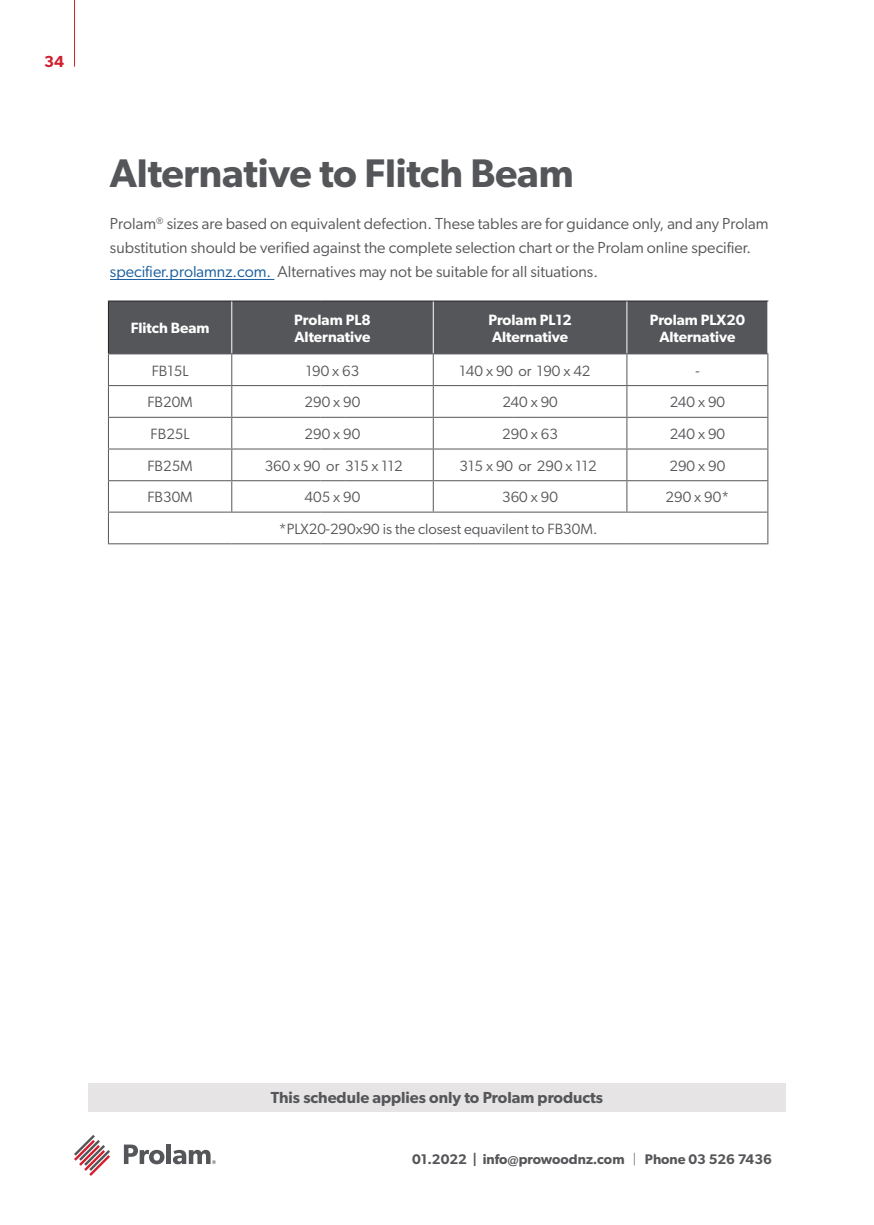
<style>
.page{position:relative;width:874px;height:1225px;background:#fff}
.page>*{position:absolute;margin:0;border:0;box-sizing:border-box;transform-origin:0 0}
.t1{font:600 40px "Gibson";letter-spacing:-.005em;color:#555659}
.t2{font:16px/24px "Gibson";color:#555659}
.t3{font:600 16px "Gibson";color:#555659}
.t4{font:600 16px "Gibson";color:#d21f2f}
.t5{font:15px "Gibson";color:#555659}
.t6{font:600 15px/17.8px "Gibson";color:#fff;text-align:center}
.t7{font:600 14px "Gibson";color:#555659}
.s1{color:#175d9e}
.s2{font-weight:300}
</style>
<div class="page">
<svg style="left:124px;top:1144px;width:40px;height:20px"></svg>
<div style="left:166px;top:1144px;width:5px;height:20px;background:#555659"></div>
<svg style="left:173px;top:1149px;width:43px;height:15px"></svg>
<svg style="left:74px;top:1135px;width:36px;height:41px"></svg>
<hr style="left:74px;top:0;width:1px;height:67px;background:#d21f2f">
<hr style="left:110px;top:279px;width:164px;height:1px;background:#175d9e">
<hr style="left:626px;top:300px;width:142px;height:1px;background:#231f20">
<hr style="left:108px;top:354px;width:1px;height:31px;background:#555659">
<hr style="left:231px;top:354px;width:1px;height:31px;background:#555659">
<hr style="left:432px;top:354px;width:1px;height:31px;background:#555659">
<div style="left:108px;top:300px;width:659px;height:54px;background:#555659"></div>
<hr style="left:537px;top:353px;width:89px;height:1px;background:#555659">
<hr style="left:626px;top:353px;width:142px;height:1px;background:#555659">
<hr style="left:626px;top:354px;width:1px;height:31px;background:#555659">
<hr style="left:767px;top:354px;width:1px;height:31px;background:#555659">
<hr style="left:108px;top:385px;width:124px;height:1px;background:#555659">
<hr style="left:108px;top:386px;width:1px;height:31px;background:#555659">
<hr style="left:232px;top:385px;width:88px;height:1px;background:#555659">
<hr style="left:231px;top:386px;width:1px;height:31px;background:#555659">
<svg style="left:320px;top:385px;width:25px;height:1px"></svg>
<hr style="left:345px;top:385px;width:88px;height:1px;background:#555659">
<hr style="left:433px;top:385px;width:80px;height:1px;background:#555659">
<hr style="left:432px;top:386px;width:1px;height:31px;background:#555659">
<svg style="left:513px;top:385px;width:24px;height:1px"></svg>
<hr style="left:537px;top:385px;width:89px;height:1px;background:#555659">
<hr style="left:626px;top:385px;width:142px;height:1px;background:#555659">
<hr style="left:626px;top:386px;width:1px;height:31px;background:#555659">
<hr style="left:767px;top:386px;width:1px;height:31px;background:#555659">
<hr style="left:108px;top:417px;width:124px;height:1px;background:#555659">
<hr style="left:108px;top:418px;width:1px;height:30px;background:#555659">
<hr style="left:232px;top:417px;width:88px;height:1px;background:#555659">
<hr style="left:231px;top:418px;width:1px;height:30px;background:#555659">
<svg style="left:320px;top:417px;width:25px;height:1px"></svg>
<hr style="left:345px;top:417px;width:88px;height:1px;background:#555659">
<hr style="left:433px;top:417px;width:80px;height:1px;background:#555659">
<hr style="left:432px;top:418px;width:1px;height:30px;background:#555659">
<svg style="left:513px;top:417px;width:24px;height:1px"></svg>
<hr style="left:537px;top:417px;width:89px;height:1px;background:#555659">
<hr style="left:626px;top:417px;width:142px;height:1px;background:#555659">
<hr style="left:626px;top:418px;width:1px;height:30px;background:#555659">
<hr style="left:767px;top:418px;width:1px;height:30px;background:#555659">
<hr style="left:108px;top:448px;width:124px;height:1px;background:#555659">
<hr style="left:108px;top:449px;width:1px;height:31px;background:#555659">
<hr style="left:232px;top:448px;width:88px;height:1px;background:#555659">
<hr style="left:231px;top:449px;width:1px;height:31px;background:#555659">
<svg style="left:320px;top:448px;width:25px;height:1px"></svg>
<hr style="left:345px;top:448px;width:88px;height:1px;background:#555659">
<hr style="left:433px;top:448px;width:80px;height:1px;background:#555659">
<hr style="left:432px;top:449px;width:1px;height:31px;background:#555659">
<svg style="left:513px;top:448px;width:24px;height:1px"></svg>
<hr style="left:537px;top:448px;width:89px;height:1px;background:#555659">
<hr style="left:626px;top:448px;width:142px;height:1px;background:#555659">
<hr style="left:626px;top:449px;width:1px;height:31px;background:#555659">
<hr style="left:767px;top:449px;width:1px;height:31px;background:#555659">
<hr style="left:108px;top:480px;width:124px;height:1px;background:#555659">
<hr style="left:108px;top:481px;width:1px;height:30px;background:#555659">
<hr style="left:232px;top:480px;width:88px;height:1px;background:#555659">
<hr style="left:231px;top:481px;width:1px;height:30px;background:#555659">
<svg style="left:320px;top:480px;width:25px;height:1px"></svg>
<hr style="left:345px;top:480px;width:88px;height:1px;background:#555659">
<hr style="left:433px;top:480px;width:80px;height:1px;background:#555659">
<hr style="left:432px;top:481px;width:1px;height:30px;background:#555659">
<svg style="left:513px;top:480px;width:24px;height:1px"></svg>
<hr style="left:537px;top:480px;width:89px;height:1px;background:#555659">
<hr style="left:626px;top:480px;width:142px;height:1px;background:#555659">
<hr style="left:626px;top:481px;width:1px;height:30px;background:#555659">
<hr style="left:767px;top:481px;width:1px;height:30px;background:#555659">
<hr style="left:108px;top:511px;width:124px;height:1px;background:#555659">
<hr style="left:108px;top:512px;width:1px;height:31px;background:#555659">
<hr style="left:232px;top:511px;width:88px;height:1px;background:#555659">
<svg style="left:320px;top:511px;width:25px;height:1px"></svg>
<hr style="left:345px;top:511px;width:88px;height:1px;background:#555659">
<hr style="left:433px;top:511px;width:80px;height:1px;background:#555659">
<svg style="left:513px;top:511px;width:24px;height:1px"></svg>
<hr style="left:537px;top:511px;width:89px;height:1px;background:#555659">
<hr style="left:626px;top:511px;width:142px;height:1px;background:#555659">
<hr style="left:767px;top:512px;width:1px;height:31px;background:#555659">
<hr style="left:108px;top:543px;width:124px;height:1px;background:#555659">
<hr style="left:232px;top:543px;width:88px;height:1px;background:#555659">
<svg style="left:320px;top:543px;width:25px;height:1px"></svg>
<hr style="left:345px;top:543px;width:88px;height:1px;background:#555659">
<hr style="left:433px;top:543px;width:80px;height:1px;background:#555659">
<svg style="left:513px;top:543px;width:24px;height:1px"></svg>
<hr style="left:537px;top:543px;width:89px;height:1px;background:#555659">
<hr style="left:626px;top:543px;width:142px;height:1px;background:#555659">
<div style="left:88px;top:1083px;width:697px;height:28px;background:#e7e4e5"></div>
<p class="t4" style="left:44px;top:52px;width:22px">34</p>
<p class="t1" style="left:110px;top:149px;width:465px">Alternative to Flitch Beam</p>
<p class="t2" style="left:110px;top:212px;width:660px">Prolam<sup>®</sup> sizes are based on equivalent defection. These tables are for guidance only, and any Prolam substitution should be verified against the complete selection chart or the Prolam online specifier. <span class="s1">specifier.prolamnz.com.</span> Alternatives may not be suitable for all situations.</p>
<p class="t6" style="left:131px;top:319px;width:80px">Flitch Beam</p>
<p class="t6" style="left:294px;top:310px;width:78px">Prolam PL8</p>
<p class="t6" style="left:294px;top:328px;width:77px">Alternative</p>
<p class="t6" style="left:488px;top:310px;width:85px">Prolam PL12</p>
<p class="t6" style="left:492px;top:328px;width:77px">Alternative</p>
<p class="t6" style="left:649px;top:310px;width:97px">Prolam PLX20<br>Alternative</p>
<p class="t5" style="left:152px;top:361px;width:38px">FB15L</p>
<p class="t5" style="left:306px;top:361px;width:55px">190 x 63</p>
<p class="t5" style="left:459px;top:361px;width:132px">140 x 90 or 190 x 42</p>
<p class="t5" style="left:695px;top:361px;width:6px">-</p>
<p class="t5" style="left:147px;top:393px;width:47px">FB20M</p>
<p class="t5" style="left:304px;top:393px;width:57px">290 x 90</p>
<p class="t5" style="left:502px;top:393px;width:57px">240 x 90</p>
<p class="t5" style="left:669px;top:393px;width:57px">240 x 90</p>
<p class="t5" style="left:151px;top:425px;width:40px">FB25L</p>
<p class="t5" style="left:304px;top:425px;width:57px">290 x 90</p>
<p class="t5" style="left:502px;top:425px;width:57px">290 x 63</p>
<p class="t5" style="left:669px;top:425px;width:57px">240 x 90</p>
<p class="t5" style="left:147px;top:456px;width:47px">FB25M</p>
<p class="t5" style="left:265px;top:456px;width:139px">360 x 90 or 315 x 112</p>
<p class="t5" style="left:459px;top:456px;width:139px">315 x 90 or 290 x 112</p>
<p class="t5" style="left:669px;top:456px;width:57px">290 x 90</p>
<p class="t5" style="left:147px;top:488px;width:47px">FB30M</p>
<p class="t5" style="left:304px;top:488px;width:57px">405 x 90</p>
<p class="t5" style="left:502px;top:488px;width:57px">360 x 90</p>
<p class="t5" style="left:665px;top:488px;width:65px">290 x 90*</p>
<p class="t5" style="left:279px;top:520px;width:320px">*PLX20-290x90 is the closest equavilent to FB30M.</p>
<p class="t3" style="left:271px;top:1087px;width:334px">This schedule applies only to Prolam products</p>
<p class="t7" style="left:412px;top:1151px;width:361px">01.2022 | info@prowoodnz.com <span class="s2">|</span> Phone 03 526 7436</p>
</div>
